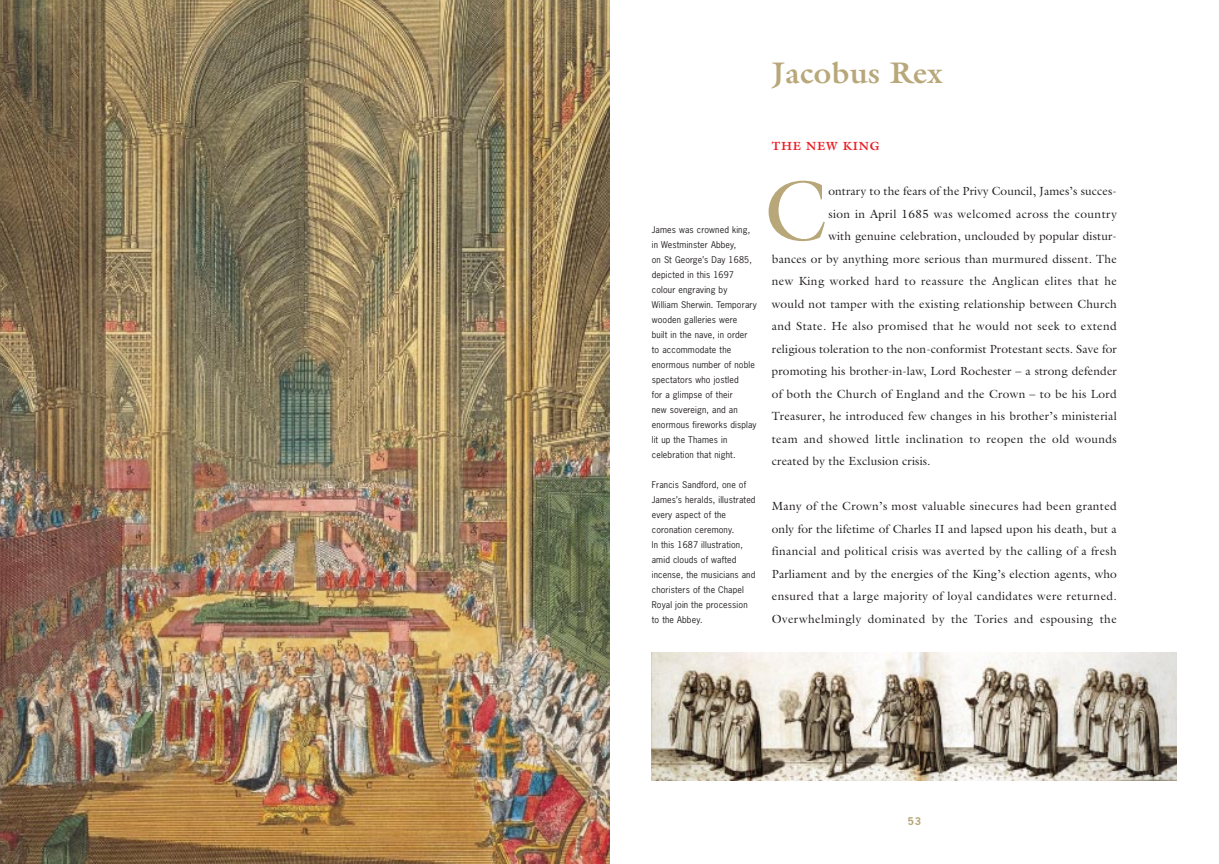
<style>
.page{position:relative;width:1219px;height:864px;background:#fff}
.page>*{position:absolute;margin:0;border:0;box-sizing:border-box;transform-origin:0 0}
.t1{font:85.88px "Galliard";color:#b8a779}
.t2{font:700 30px "Galliard";letter-spacing:.01em;color:#b8a779}
.t3{font:11.88px/22.5px "Galliard";letter-spacing:.025em;color:#231f20;text-align:justify}
.t4{font:700 11.88px "Galliard";letter-spacing:.06em;color:#ed1c24}
.t5{font:700 10px "News Gothic";color:#b8a779}
.t6{font:8.75px/15px "News Gothic";letter-spacing:.015em;color:#231f20}
</style>
<div class="page">
<img style="left:0;top:0;width:609px;height:864px">
<img style="left:652px;top:652px;width:525px;height:128px">
<h2 class="t2" style="left:772px;top:61px;width:172px">Jacobus Rex</h2>
<p class="t6" style="left:652px;top:222px;width:106px">James was crowned king, in Westminster Abbey,<br>on St George’s Day 1685, depicted in this 1697 colour engraving by<br>William Sherwin. Temporary wooden galleries were<br>built in the nave, in order to accommodate the enormous number of noble spectators who jostled<br>for a glimpse of their<br>new sovereign, and an enormous fireworks display lit up the Thames in celebration that night.</p>
<p class="t6" style="left:652px;top:477px;width:105px">Francis Sandford, one of<br>James’s heralds, illustrated every aspect of the coronation ceremony.<br>In this 1687 illustration, amid clouds of wafted incense, the musicians and choristers of the Chapel<br>Royal join the procession to the Abbey.</p>
<p class="t4" style="left:772px;top:141px;width:109px">THE NEW KING</p>
<h1 class="t1" style="left:764px;top:178px;width:65px">C</h1>
<p class="t3" style="left:828px;top:181px;width:290px">ontrary to the fears of the Privy Council, James’s succes-</p>
<p class="t3" style="left:828px;top:203px;width:290px">sion in April 1685 was welcomed across the country</p>
<p class="t3" style="left:828px;top:226px;width:290px">with genuine celebration, unclouded by popular distur-</p>
<p class="t3" style="left:772px;top:248px;width:346px">bances or by anything more serious than murmured dissent. The</p>
<p class="t3" style="left:772px;top:271px;width:346px">new King worked hard to reassure the Anglican elites that he</p>
<p class="t3" style="left:772px;top:293px;width:346px">would not tamper with the existing relationship between Church</p>
<p class="t3" style="left:772px;top:316px;width:346px">and State. He also promised that he would not seek to extend</p>
<p class="t3" style="left:772px;top:338px;width:346px">religious toleration to the non-conformist Protestant sects. Save for</p>
<p class="t3" style="left:772px;top:361px;width:346px">promoting his brother-in-law, Lord Rochester – a strong defender</p>
<p class="t3" style="left:772px;top:383px;width:347px">of both the Church of England and the Crown – to be his Lord</p>
<p class="t3" style="left:772px;top:406px;width:347px">Treasurer, he introduced few changes in his brother’s ministerial</p>
<p class="t3" style="left:772px;top:428px;width:346px">team and showed little inclination to reopen the old wounds</p>
<p class="t3" style="left:772px;top:451px;width:160px">created by the Exclusion crisis.</p>
<p class="t3" style="left:772px;top:496px;width:347px">Many of the Crown’s most valuable sinecures had been granted only for the lifetime of Charles II and lapsed upon his death, but a financial and political crisis was averted by the calling of a fresh Parliament and by the energies of the King’s election agents, who ensured that a large majority of loyal candidates were returned.<br>Overwhelmingly dominated by the Tories and espousing the</p>
<p class="t5" style="left:908px;top:817px;width:15px">53</p>
</div>
